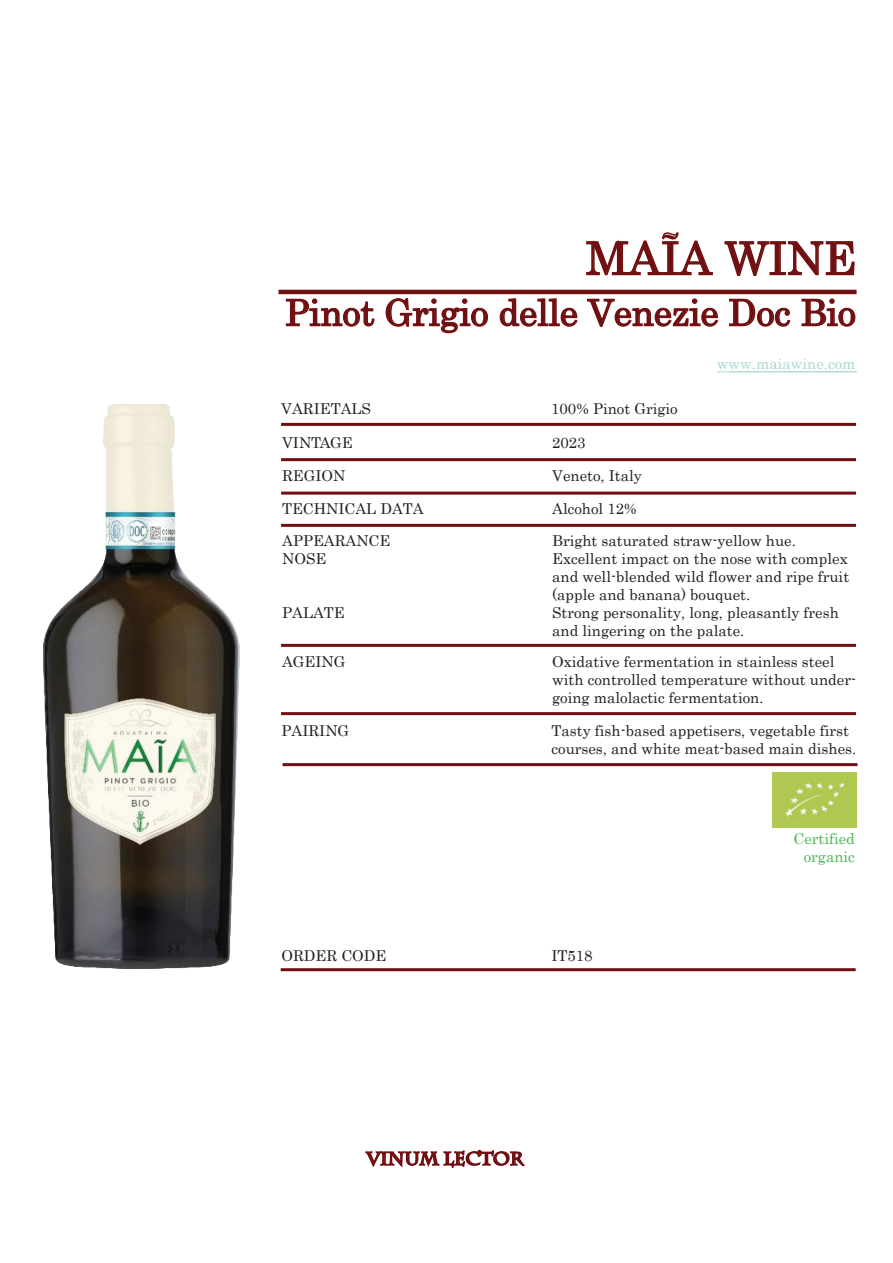
<style>
.page{position:relative;width:893px;height:1263px;background:#fff}
.page>*{position:absolute;margin:0;border:0;box-sizing:border-box;transform-origin:0 0}
.t1{font:45px "Century";color:#700f11}
.t2{font:36px "Century";color:#700f11}
.t3{font:700 18px "Charlemagne Std";color:#700f11}
.t4{font:15px/18px "Century";color:#231f20}
.t5{font:15px "Century";color:#a6d9d0}
.t6{font:15px/18px "Century";color:#4ab854;text-align:right}
</style>
<div class="page">
<hr style="left:278px;top:290px;width:579px;height:4px;background:#700f11">
<div style="left:281px;top:492px;width:575px;height:3px;border:2px solid #700f11"></div>
<div style="left:281px;top:524px;width:575px;height:3px;border:2px solid #700f11"></div>
<div style="left:281px;top:644px;width:575px;height:3px;border:2px solid #700f11"></div>
<div style="left:281px;top:712px;width:575px;height:3px;border:2px solid #700f11"></div>
<svg style="left:285px;top:298px;width:90px;height:29px"></svg>
<svg style="left:385px;top:298px;width:104px;height:36px"></svg>
<svg style="left:499px;top:298px;width:79px;height:29px"></svg>
<svg style="left:587px;top:298px;width:132px;height:29px"></svg>
<svg style="left:729px;top:298px;width:62px;height:29px"></svg>
<svg style="left:801px;top:298px;width:55px;height:29px"></svg>
<div style="left:281px;top:968px;width:575px;height:3px;border:2px solid #700f11"></div>
<svg style="left:586px;top:232px;width:127px;height:44px"></svg>
<svg style="left:724px;top:241px;width:131px;height:35px"></svg>
<div style="left:281px;top:423px;width:575px;height:3px;border:2px solid #700f11"></div>
<div style="left:281px;top:458px;width:575px;height:3px;border:2px solid #700f11"></div>
<svg style="left:365px;top:1149px;width:160px;height:19px"></svg>
<hr style="left:717px;top:371px;width:140px;height:1px;background:#a6d9d0">
<img style="left:773px;top:773px;width:83px;height:55px">
<div style="left:283px;top:763px;width:574px;height:3px;border:2px solid #700f11"></div>
<img style="left:44px;top:404px;width:195px;height:565px">
<h1 class="t1" style="left:586px;top:220px;width:271px">MAĨA WINE</h1>
<h2 class="t2" style="left:285px;top:282px;width:572px">Pinot Grigio delle Venezie Doc Bio</h2>
<p class="t4" style="left:281px;top:398px;width:91px">VARIETALS</p>
<p class="t4" style="left:551px;top:398px;width:128px">100% Pinot Grigio</p>
<p class="t5" style="left:717px;top:351px;width:140px">www.maiawine.com</p>
<p class="t4" style="left:282px;top:432px;width:72px">VINTAGE</p>
<p class="t4" style="left:552px;top:432px;width:35px">2023</p>
<p class="t4" style="left:282px;top:465px;width:65px">REGION</p>
<p class="t4" style="left:552px;top:465px;width:91px">Veneto, Italy</p>
<p class="t4" style="left:282px;top:498px;width:143px">TECHNICAL DATA</p>
<p class="t4" style="left:552px;top:498px;width:86px">Alcohol 12%</p>
<p class="t4" style="left:282px;top:530px;width:110px">APPEARANCE</p>
<p class="t4" style="left:552px;top:530px;width:245px">Bright saturated straw-yellow hue.</p>
<p class="t4" style="left:282px;top:548px;width:46px">NOSE</p>
<p class="t4" style="left:552px;top:548px;width:298px;text-align:justify">Excellent impact on the nose with complex and well-blended wild flower and ripe fruit (apple and banana) bouquet.</p>
<p class="t4" style="left:282px;top:602px;width:64px">PALATE</p>
<p class="t4" style="left:552px;top:602px;width:288px">Strong personality, long, pleasantly fresh and lingering on the palate.</p>
<p class="t4" style="left:282px;top:651px;width:65px">AGEING</p>
<p class="t4" style="left:552px;top:651px;width:305px">Oxidative fermentation in stainless steel with controlled temperature without under&shy;going malolactic fermentation.</p>
<p class="t4" style="left:281px;top:720px;width:69px">PAIRING</p>
<p class="t4" style="left:551px;top:720px;width:306px">Tasty fish-based appetisers, vegetable first courses, and white meat-based main dishes.</p>
<p class="t4" style="left:281px;top:945px;width:106px">ORDER CODE</p>
<p class="t4" style="left:551px;top:945px;width:43px">IT518</p>
<p class="t3" style="left:367px;top:1148px;width:158px">VINUM LECTOR</p>
<p class="t6" style="left:793px;top:828px;width:63px">Certified organic</p>
</div>
